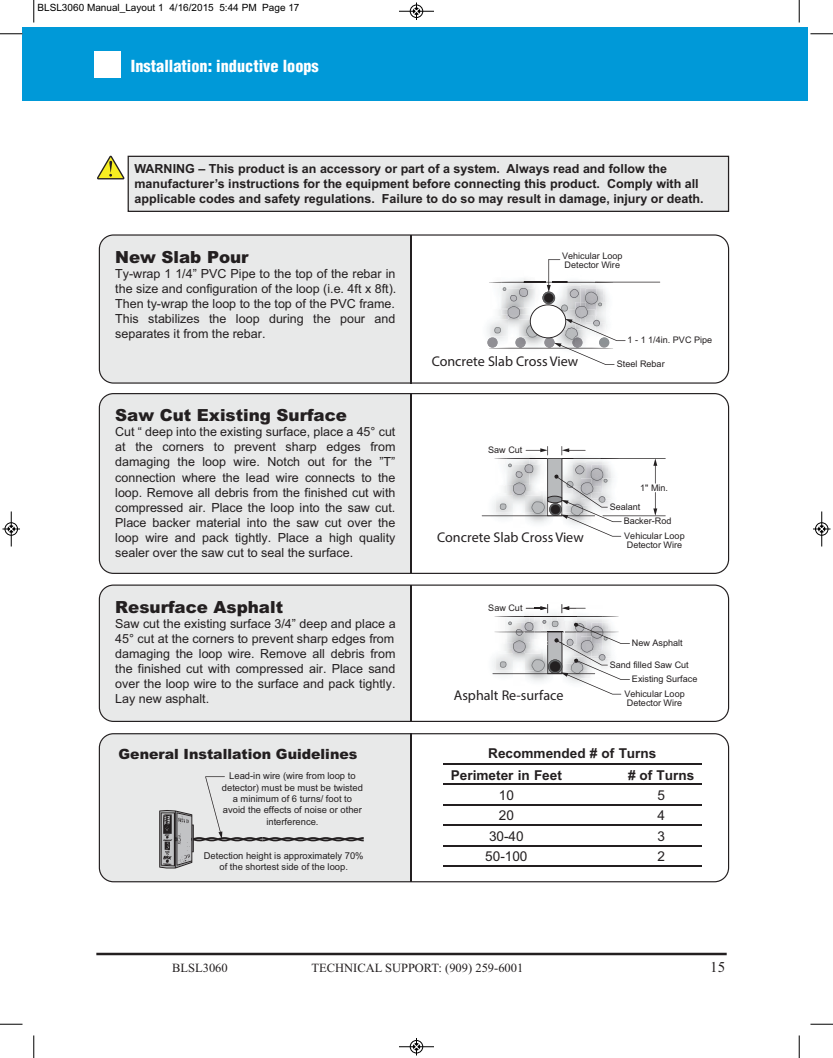
<style>
.page{position:relative;width:833px;height:1058px;background:#fff}
.page>*{position:absolute;margin:0;border:0;box-sizing:border-box;transform-origin:0 0}
.t1{font:900 16.62px "Arial";color:#231f20}
.t2{font:900 condensed 16.25px "Helvetica LT Std";color:#fff}
.t3{font:15px "Times New Roman";color:#231f20}
.t4{font:14.12px "Myriad Pro";color:#231f20}
.t5{font:900 14.12px "Arial";color:#231f20}
.t6{font:700 13.62px/21.5px "Arial";color:#231f20}
.t7{font:13.62px "Arial";color:#231f20}
.t8{font:12.5px/15px "Arial";color:#231f20;text-align:justify}
.t9{font:700 12.5px/15px "Arial";color:#231f20}
.t10{font:12.5px "Times New Roman";color:#231f20}
.t11{font:10px "Arial";color:#000}
.t12{font:9.38px/11.2px "Arial";color:#231f20;text-align:center}
.t13{font:9px/14.4px "Arial";color:#231f20}
</style>
<div class="page">
<div style="left:22px;top:27px;width:785px;height:74px;background:#0099d8"></div>
<hr style="left:96px;top:952px;width:630px;height:3px;background:#231f20">
<div style="left:94px;top:51px;width:27px;height:26px;background:#fff"></div>
<svg style="left:99px;top:584px;width:630px;height:138px;fill:#e8e9e9"></svg>
<svg style="left:99px;top:733px;width:630px;height:149px"></svg>
<svg style="left:99px;top:393px;width:630px;height:181px;fill:#e8e9e9"></svg>
<hr style="left:443px;top:763px;width:258px;height:1px;background:#231f20">
<hr style="left:443px;top:783px;width:258px;height:2px;background:#231f20">
<hr style="left:443px;top:804px;width:258px;height:1px;background:#231f20">
<hr style="left:443px;top:824px;width:258px;height:1px;background:#231f20">
<hr style="left:443px;top:844px;width:258px;height:2px;background:#231f20">
<hr style="left:443px;top:865px;width:258px;height:1px;background:#231f20">
<svg style="left:159px;top:776px;width:205px;height:92px;background:#d7d8d8"></svg>
<img style="left:490px;top:446px;width:4px;height:39px">
<img style="left:621px;top:500px;width:2px;height:20px">
<img style="left:482px;top:486px;width:12px;height:41px">
<img style="left:621px;top:461px;width:4px;height:39px">
<img style="left:621px;top:478px;width:2px;height:22px">
<hr style="left:602px;top:515px;width:63px;height:1px;background:#231f20">
<hr style="left:481px;top:515px;width:114px;height:1px;background:#231f20">
<hr style="left:600px;top:458px;width:65px;height:1px;background:#231f20">
<svg style="left:653px;top:458px;width:4px;height:25px"></svg>
<svg style="left:653px;top:492px;width:4px;height:24px"></svg>
<svg style="left:494px;top:446px;width:127px;height:90px"></svg>
<img style="left:482px;top:644px;width:12px;height:41px">
<img style="left:490px;top:604px;width:4px;height:38px">
<hr style="left:492px;top:673px;width:103px;height:1px;background:#231f20">
<img style="left:525px;top:602px;width:39px;height:1px">
<svg style="left:494px;top:603px;width:136px;height:91px"></svg>
<svg style="left:99px;top:234px;width:630px;height:149px;fill:#e8e9e9"></svg>
<hr style="left:411px;top:235px;width:1px;height:148px;background:#231f20">
<hr style="left:411px;top:393px;width:1px;height:180px;background:#231f20">
<hr style="left:411px;top:585px;width:1px;height:136px;background:#231f20">
<hr style="left:411px;top:733px;width:1px;height:148px;background:#231f20">
<div style="left:128px;top:156px;width:600px;height:55px;background:#e8e9e9"></div>
<div style="left:128px;top:156px;width:601px;height:56px;border:1px solid #231f20"></div>
<svg style="left:97px;top:156px;width:27px;height:23px"></svg>
<svg style="left:33px;top:0;width:2px;height:22px"></svg>
<svg style="left:0;top:33px;width:22px;height:2px"></svg>
<svg style="left:798px;top:0;width:2px;height:22px"></svg>
<svg style="left:810px;top:33px;width:22px;height:2px"></svg>
<svg style="left:33px;top:1035px;width:2px;height:23px"></svg>
<svg style="left:0;top:1023px;width:22px;height:2px"></svg>
<svg style="left:798px;top:1035px;width:2px;height:23px"></svg>
<svg style="left:810px;top:1023px;width:22px;height:2px"></svg>
<hr style="left:399px;top:11px;width:35px;height:1px;background:#000">
<div style="left:410px;top:5px;width:13px;height:13px;border:1px solid #000;border-radius:50%"></div>
<svg style="left:413px;top:2px;width:6px;height:18px"></svg>
<hr style="left:399px;top:1046px;width:35px;height:1px;background:#000">
<div style="left:410px;top:1040px;width:13px;height:13px;border:1px solid #000;border-radius:50%"></div>
<svg style="left:413px;top:1038px;width:6px;height:17px"></svg>
<hr style="left:11px;top:511px;width:1px;height:35px;background:#000">
<div style="left:5px;top:522px;width:13px;height:13px;border:1px solid #000;border-radius:50%"></div>
<svg style="left:2px;top:526px;width:18px;height:6px"></svg>
<hr style="left:821px;top:511px;width:1px;height:35px;background:#000">
<div style="left:815px;top:522px;width:13px;height:13px;border:1px solid #000;border-radius:50%"></div>
<svg style="left:813px;top:526px;width:17px;height:6px"></svg>
<p class="t11" style="left:38px;top:2px;width:263px">BLSL3060 Manual_Layout 1 4/16/2015 5:44 PM Page 17</p>
<h2 class="t2" style="left:131px;top:60px;width:189px">Installation: inductive loops</h2>
<p class="t9" style="left:134px;top:162px;width:570px">WARNING – This product is an accessory or part of a system. Always read and follow the manufacturer’s instructions for the equipment before connecting this product. Comply with all applicable codes and safety regulations. Failure to do so may result in damage, injury or death.</p>
<h1 class="t1" style="left:115px;top:245px;width:135px">New Slab Pour</h1>
<p class="t8" style="left:115px;top:266px;width:282px">Ty-wrap 1 1/4” PVC Pipe to the top of the rebar in the size and configuration of the loop (i.e. 4ft x 8ft).<br>Then ty-wrap the loop to the top of the PVC frame.<br>This stabilizes the loop during the pour and separates it from the rebar.</p>
<h1 class="t1" style="left:115px;top:403px;width:233px">Saw Cut Existing Surface</h1>
<p class="t8" style="left:115px;top:424px;width:282px">Cut “ deep into the existing surface, place a 45° cut at the corners to prevent sharp edges from damaging the loop wire. Notch out for the ”T” connection where the lead wire connects to the loop. Remove all debris from the finished cut with compressed air. Place the loop into the saw cut.<br>Place backer material into the saw cut over the loop wire and pack tightly. Place a high quality sealer over the saw cut to seal the surface.</p>
<h1 class="t1" style="left:115px;top:595px;width:169px">Resurface Asphalt</h1>
<p class="t8" style="left:115px;top:616px;width:282px">Saw cut the existing surface 3/4” deep and place a 45° cut at the corners to prevent sharp edges from damaging the loop wire. Remove all debris from the finished cut with compressed air. Place sand over the loop wire to the surface and pack tightly.<br>Lay new asphalt.</p>
<p class="t5" style="left:118px;top:744px;width:240px">General Installation Guidelines</p>
<p class="t12" style="left:222px;top:770px;width:142px">Lead-in wire (wire from loop to detector) must be must be twisted a minimum of 6 turns/ foot to avoid the effects of noise or other interference.</p>
<p class="t12" style="left:204px;top:850px;width:161px">Detection height is approximately 70% of the shortest side of the loop.</p>
<p class="t13" style="left:562px;top:251px;width:62px;line-height:9px">Vehicular Loop<br>Detector Wire</p>
<p class="t13" style="left:627px;top:333px;width:86px">1 - 1 1/4in. PVC Pipe</p>
<p class="t4" style="left:431px;top:356px;width:148px">Concrete Slab Cross View</p>
<p class="t13" style="left:616px;top:357px;width:49px">Steel Rebar</p>
<p class="t13" style="left:488px;top:443px;width:36px">Saw Cut</p>
<p class="t4" style="left:437px;top:532px;width:148px">Concrete Slab Cross View</p>
<p class="t13" style="left:488px;top:601px;width:36px">Saw Cut</p>
<p class="t4" style="left:453px;top:690px;width:111px">Asphalt Re-surface</p>
<p class="t13" style="left:640px;top:481px;width:29px">1" Min.</p>
<p class="t13" style="left:623px;top:514px;width:62px">Backer-Rod<br>Vehicular Loop</p>
<p class="t13" style="left:626px;top:537px;width:57px">Detector Wire</p>
<p class="t13" style="left:609px;top:499px;width:32px">Sealant</p>
<p class="t13" style="left:632px;top:636px;width:52px">New Asphalt</p>
<p class="t13" style="left:609px;top:657px;width:81px">Sand filled Saw Cut</p>
<p class="t13" style="left:624px;top:672px;width:75px;text-indent:8px">Existing Surface<br>Vehicular Loop</p>
<p class="t13" style="left:626px;top:695px;width:57px">Detector Wire</p>
<p class="t6" style="left:451px;top:743px;width:207px;text-indent:37px">Recommended # of Turns<br>Perimeter in Feet</p>
<p class="t6" style="left:628px;top:764px;width:68px"># of Turns</p>
<p class="t7" style="left:499px;top:786px;width:17px">10</p>
<p class="t7" style="left:657px;top:786px;width:9px">5</p>
<p class="t7" style="left:499px;top:806px;width:17px">20</p>
<p class="t7" style="left:657px;top:806px;width:9px">4</p>
<p class="t7" style="left:489px;top:827px;width:36px">30-40</p>
<p class="t7" style="left:657px;top:827px;width:9px">3</p>
<p class="t7" style="left:485px;top:847px;width:44px">50-100</p>
<p class="t7" style="left:657px;top:847px;width:9px">2</p>
<p class="t10" style="left:172px;top:960px;width:57px">BLSL3060</p>
<p class="t10" style="left:311px;top:960px;width:213px">TECHNICAL SUPPORT: (909) 259-6001</p>
<p class="t3" style="left:710px;top:958px;width:16px">15</p>
</div>
